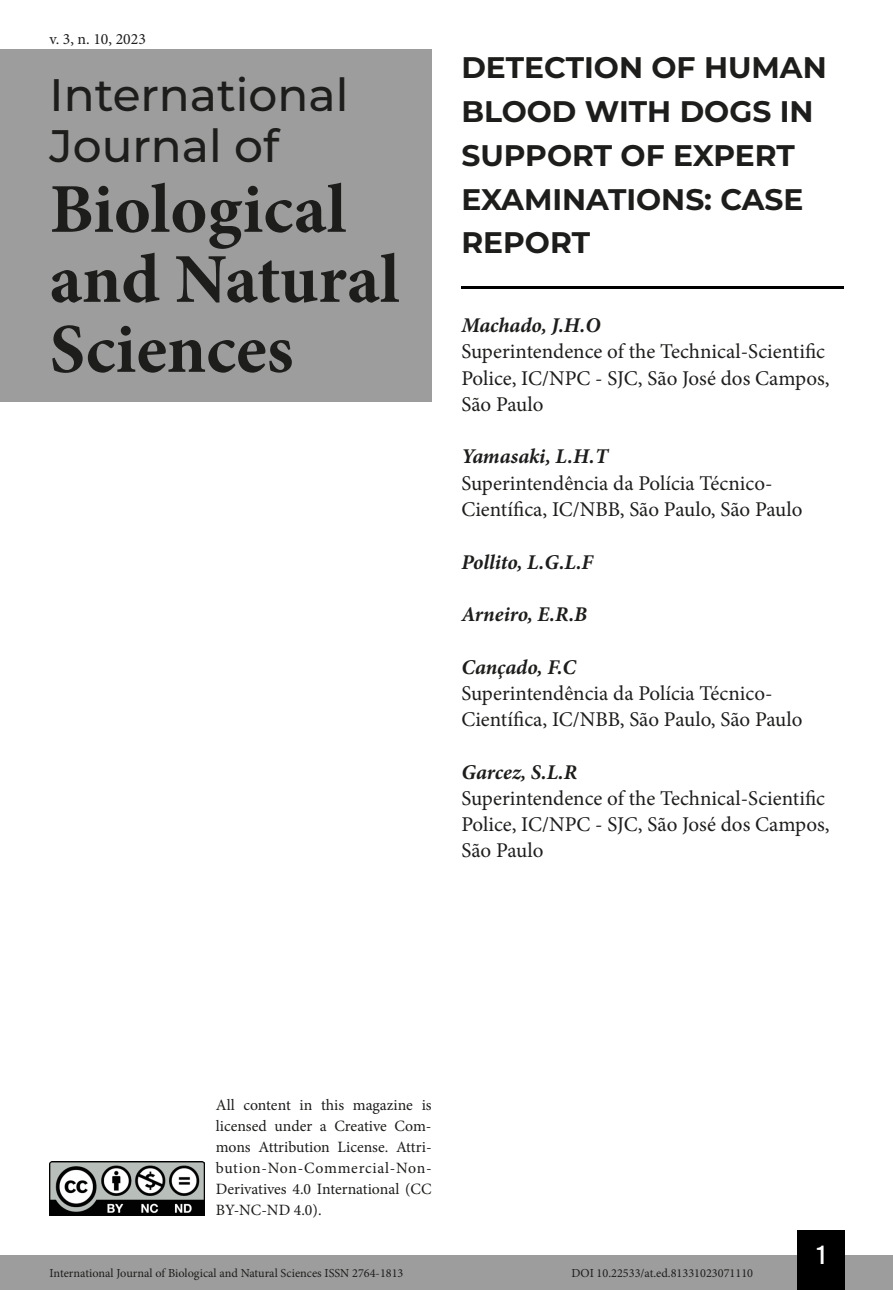
<style>
.page{position:relative;width:893px;height:1290px;background:#fff}
.page>*{position:absolute;margin:0;border:0;box-sizing:border-box;transform-origin:0 0}
.t1{font:700 70px/70px "Minion Pro";color:#1d1d1b}
.t2{font:500 45.5px/50.8px "Montserrat";color:#1d1d1b}
.t3{font:700 29.75px/43.8px "Montserrat";color:#1d1d1b}
.t4{font:26.25px "Bebas Kai";color:#fff}
.t5{font:21px/26.2px "Minion Pro";color:#1d1d1b}
.t6{font:italic 700 21px "Minion Pro";letter-spacing:-.005em;color:#1d1d1b}
.t7{font:15.75px/21px "Minion Pro";color:#1d1d1b;text-align:justify}
.t8{font:12.25px "Minion Pro";color:#1d1d1b}
</style>
<div class="page">
<div style="left:0;top:1255px;width:893px;height:35px;background:#9d9d9d"></div>
<div style="left:797px;top:1230px;width:48px;height:60px;background:#000"></div>
<img style="left:50px;top:1161px;width:154px;height:54px">
<div style="left:0;top:50px;width:432px;height:352px;background:#9d9d9d"></div>
<hr style="left:461px;top:286px;width:382px;height:2px;background:#000">
<p class="t7" style="left:50px;top:28px;width:98px">v. 3, n. 10, 2023</p>
<h2 class="t2" style="left:50px;top:68px;width:300px">International<br>Journal of</h2>
<h1 class="t1" style="left:50px;top:174px;width:351px">Biological and Natural<br>Sciences</h1>
<h3 class="t3" style="left:461px;top:44px;width:367px">DETECTION OF HUMAN<br>BLOOD WITH DOGS IN<br>SUPPORT OF EXPERT<br>EXAMINATIONS: CASE<br>REPORT</h3>
<p class="t6" style="left:461px;top:310px;width:141px">Machado, J.H.O</p>
<p class="t5" style="left:461px;top:339px;width:370px">Superintendence of the Technical-Scientific<br>Police, IC/NPC - SJC, São José dos Campos,<br>São Paulo</p>
<p class="t6" style="left:461px;top:442px;width:148px">Yamasaki, L.H.T</p>
<p class="t5" style="left:461px;top:470px;width:343px">Superintendência da Polícia Técnico-<br>Científica, IC/NBB, São Paulo, São Paulo</p>
<p class="t6" style="left:461px;top:547px;width:133px">Pollito, L.G.L.F</p>
<p class="t6" style="left:461px;top:599px;width:127px">Arneiro, E.R.B</p>
<p class="t6" style="left:461px;top:652px;width:116px">Cançado, F.C</p>
<p class="t5" style="left:461px;top:680px;width:343px">Superintendência da Polícia Técnico-<br>Científica, IC/NBB, São Paulo, São Paulo</p>
<p class="t6" style="left:461px;top:757px;width:117px">Garcez, S.L.R</p>
<p class="t5" style="left:461px;top:785px;width:370px">Superintendence of the Technical-Scientific<br>Police, IC/NPC - SJC, São José dos Campos,<br>São Paulo</p>
<p class="t7" style="left:216px;top:1095px;width:217px">All content in this magazine is licensed under a Creative Com&shy;mons Attribution License. Attri&shy;bution-Non-Commercial-Non-Derivatives 4.0 International (CC BY-NC-ND 4.0).</p>
<p class="t4" style="left:817px;top:1241px;width:10px">1</p>
<p class="t8" style="left:50px;top:1265px;width:355px">International Journal of Biological and Natural Sciences ISSN 2764-1813</p>
<p class="t8" style="left:571px;top:1265px;width:183px">DOI 10.22533/at.ed.81331023071110</p>
</div>
